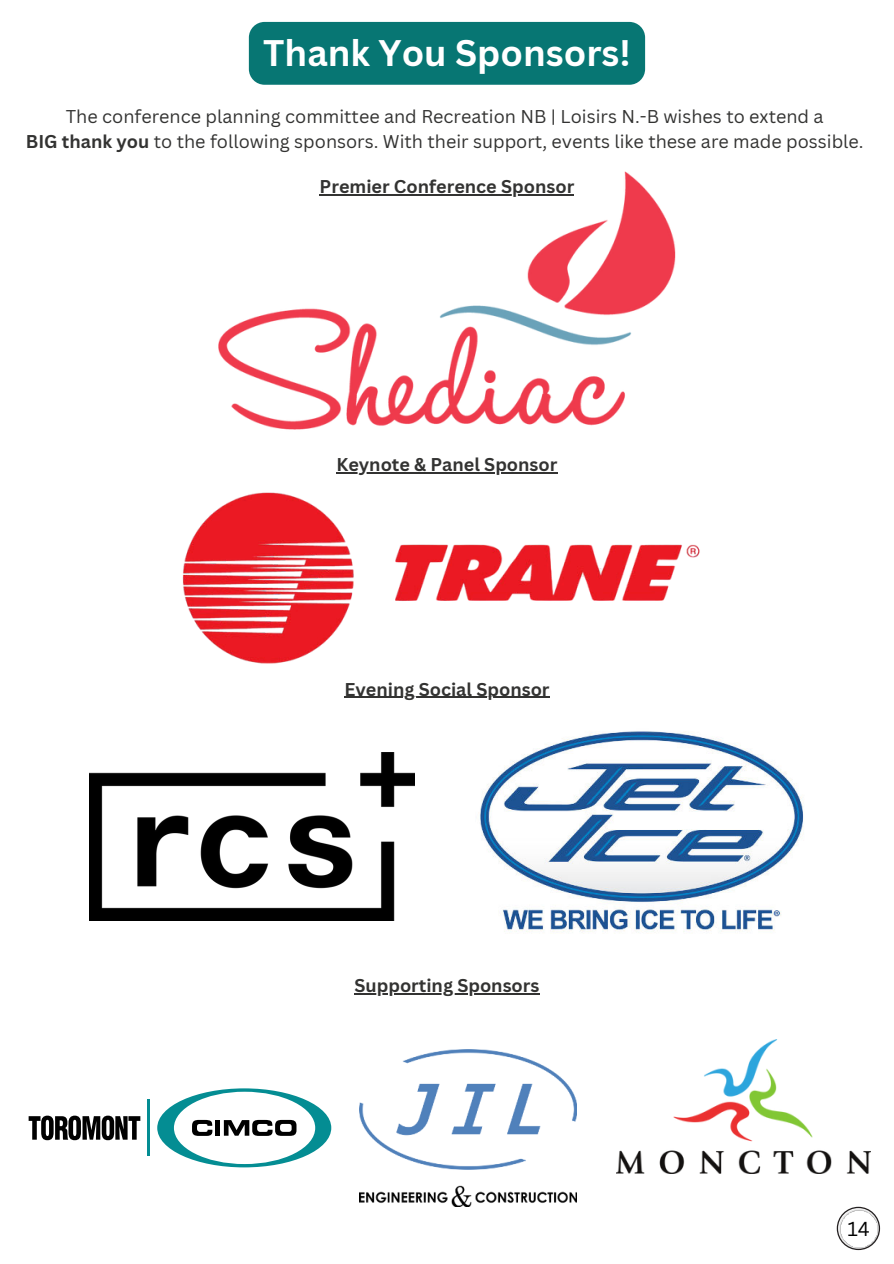
<style>
.page{position:relative;width:894px;height:1264px;background:#fff}
.page>*{position:absolute;margin:0;border:0;box-sizing:border-box;transform-origin:0 0}
.t1{font:700 36px "Canva Sans";color:#fff}
.t2{font:19.65px "Canva Sans";color:#000}
.t3{font:18px/24.8px "Canva Sans";color:#333332;text-align:center}
.t4{font:700 18px "Canva Sans";color:#333332}
.s1{font-weight:700}
</style>
<div class="page">
<img style="left:616px;top:1039px;width:253px;height:134px">
<img style="left:218px;top:171px;width:458px;height:259px">
<img style="left:480px;top:731px;width:324px;height:201px">
<img style="left:89px;top:753px;width:326px;height:167px">
<img style="left:837px;top:1207px;width:42px;height:42px">
<img style="left:359px;top:1049px;width:217px;height:157px">
<img style="left:182px;top:472px;width:518px;height:192px">
<hr style="left:147px;top:1099px;width:3px;height:57px;background:#048d93">
<svg style="left:29px;top:1115px;width:111px;height:25px"></svg>
<svg style="left:157px;top:1088px;width:174px;height:79px"></svg>
<hr style="left:354px;top:993px;width:185px;height:1px;background:#333332">
<hr style="left:344px;top:697px;width:205px;height:1px;background:#333332">
<div style="left:249px;top:22px;width:396px;height:63px;background:#077673;border-radius:16px"></div>
<hr style="left:319px;top:194px;width:255px;height:1px;background:#333332">
<hr style="left:336px;top:472px;width:221px;height:1px;background:#333332">
<h1 class="t1" style="left:263px;top:32px;width:369px">Thank You Sponsors!</h1>
<p class="t3" style="left:26px;top:104px;width:839px">The conference planning committee and Recreation NB | Loisirs N.-B wishes to extend a<br><span class="s1">BIG thank you</span> to the following sponsors. With their support, events like these are made possible.</p>
<p class="t4" style="left:319px;top:176px;width:256px">Premier Conference Sponsor</p>
<p class="t4" style="left:336px;top:454px;width:222px">Keynote &amp; Panel Sponsor</p>
<p class="t4" style="left:344px;top:678px;width:206px">Evening Social Sponsor</p>
<p class="t4" style="left:354px;top:974px;width:186px">Supporting Sponsors</p>
<p class="t2" style="left:847px;top:1217px;width:24px">14</p>
</div>
